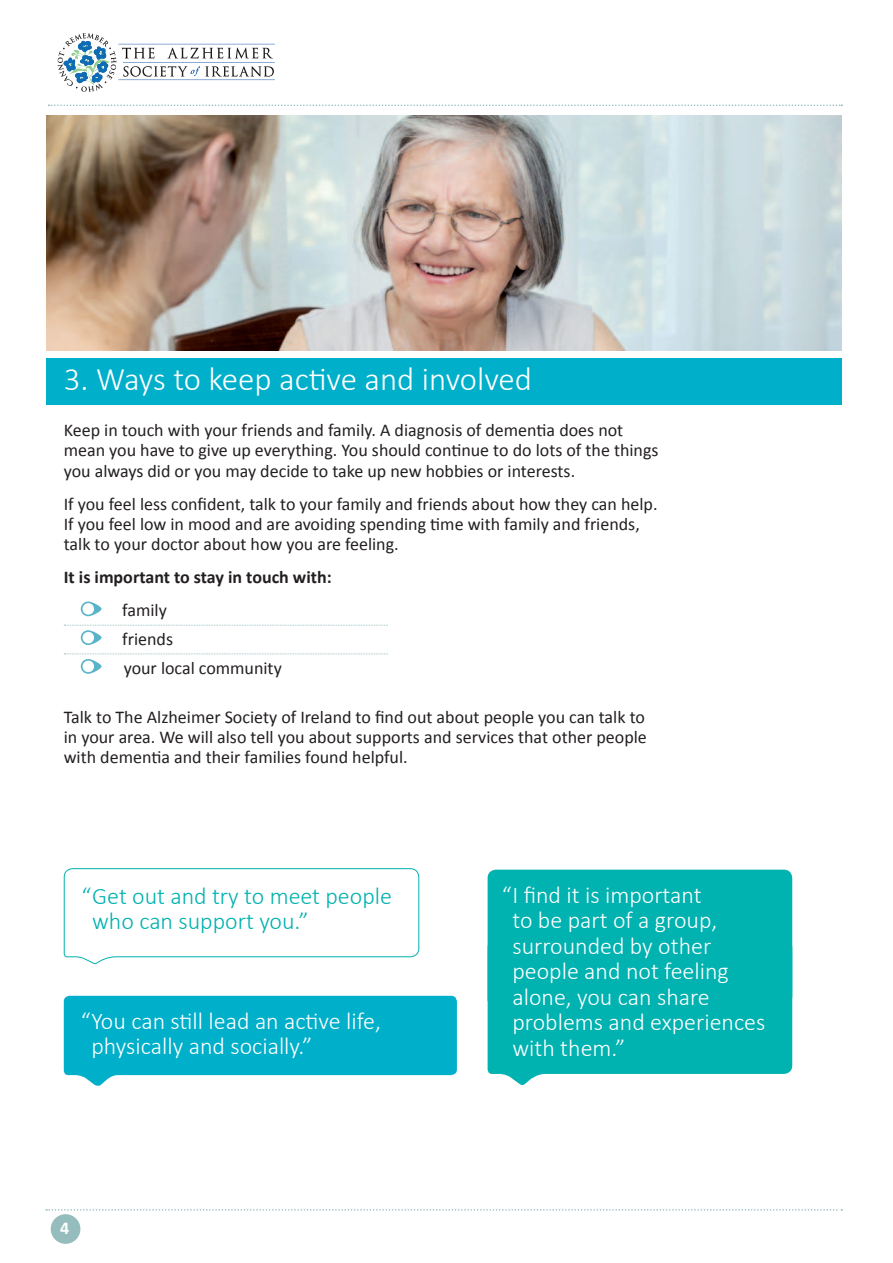
<style>
.page{position:relative;width:893px;height:1263px;background:#fff}
.page>*{position:absolute;margin:0;border:0;box-sizing:border-box;transform-origin:0 0}
.Body_Copy_Main_Headi{font:300 33px "Calibri";color:#fff}
.quote{font:300 24px/25.5px "Calibri";color:#fff}
.quote-2{font:300 24px/25.5px "Calibri";color:#00b2b0}
.Body_Copy_-_Calibri{font:18px/20.2px "Calibri";color:#231f20}
.Body_Copy_-_BOLD{font:700 18px "Calibri";color:#231f20}
.Body_Copy_Bullets_Re{font:18px "Calibri";color:#231f20}
.t1{font:700 18px "Calibri";color:#fff}
</style>
<div class="page">
<div style="left:51px;top:1214px;width:29px;height:30px;background:#95bdbe;border-radius:50%"></div>
<svg style="left:49px;top:105px;width:793px;height:1px"></svg>
<svg style="left:46px;top:1209px;width:796px;height:1px"></svg>
<svg style="left:58px;top:33px;width:217px;height:59px"></svg>
<div style="left:47px;top:358px;width:795px;height:47px;background:#00afca"></div>
<img style="left:47px;top:116px;width:795px;height:235px">
<svg style="left:64px;top:625px;width:324px;height:1px"></svg>
<svg style="left:64px;top:653px;width:324px;height:1px"></svg>
<svg style="left:81px;top:601px;width:21px;height:15px"></svg>
<div style="left:83px;top:603px;width:11px;height:12px;background:#fff;border-radius:50%"></div>
<svg style="left:81px;top:630px;width:21px;height:15px"></svg>
<div style="left:83px;top:632px;width:11px;height:11px;background:#fff;border-radius:50%"></div>
<svg style="left:81px;top:659px;width:21px;height:15px"></svg>
<div style="left:83px;top:661px;width:11px;height:11px;background:#fff;border-radius:50%"></div>
<svg style="left:63px;top:868px;width:357px;height:97px"></svg>
<div style="left:488px;top:870px;width:304px;height:215px;background:#00b2b0"></div>
<svg style="left:64px;top:996px;width:393px;height:90px;background:#1db8d0"></svg>
<p class="Body_Copy_Main_Headi" style="left:64px;top:359px;width:470px">3. Ways to keep active and involved</p>
<p class="Body_Copy_-_Calibri" style="left:64px;top:420px;width:596px">Keep in touch with your friends and family. A diagnosis of dementia does not mean you have to give up everything. You should continue to do lots of the things you always did or you may decide to take up new hobbies or interests.</p>
<p class="Body_Copy_-_Calibri" style="left:64px;top:494px;width:595px">If you feel less confident, talk to your family and friends about how they can help.<br>If you feel low in mood and are avoiding spending time with family and friends, talk to your doctor about how you are feeling.</p>
<p class="Body_Copy_-_BOLD" style="left:64px;top:566px;width:269px">It is important to stay in touch with:</p>
<p class="Body_Copy_Bullets_Re" style="left:122px;top:599px;width:46px">family</p>
<p class="Body_Copy_Bullets_Re" style="left:122px;top:628px;width:52px">friends</p>
<p class="Body_Copy_Bullets_Re" style="left:124px;top:656px;width:160px">your local community</p>
<p class="Body_Copy_-_Calibri" style="left:64px;top:707px;width:585px;text-align:justify">Talk to The Alzheimer Society of Ireland to find out about people you can talk to in your area. We will also tell you about supports and services that other people with dementia and their families found helpful.</p>
<p class="quote-2" style="left:92px;top:882px;width:301px;text-indent:-11px">“Get out and try to meet people who can support you.”</p>
<p class="quote" style="left:512px;top:881px;width:254px;text-indent:-11px">“I find it is important<br>to be part of a group, surrounded by other people and not feeling alone, you can share problems and experiences with them.”</p>
<p class="quote" style="left:91px;top:1007px;width:291px;text-indent:-11px">“You can still lead an active life, physically and socially.”</p>
<p class="t1" style="left:60px;top:1216px;width:11px">4</p>
</div>
